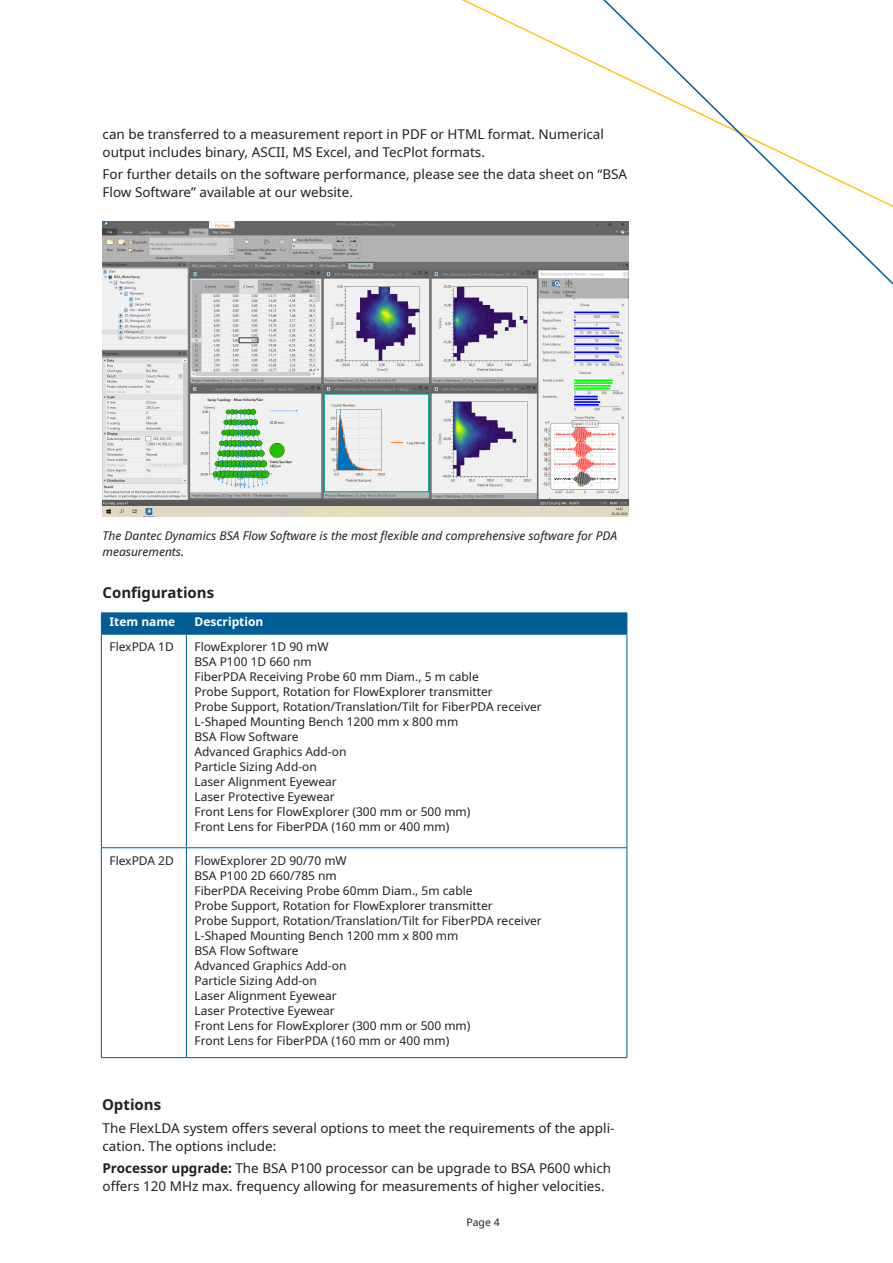
<style>
.page{position:relative;width:893px;height:1263px;background:#fff}
.page>*{position:absolute;margin:0;border:0;box-sizing:border-box;transform-origin:0 0}
.t1{font:700 15px "Noto Sans";color:#231f20}
.t2{font:13.5px/18px "Noto Sans";color:#231f20}
.t3{font:12px "Noto Sans";color:#231f20}
.t4{font:italic 12px/16.5px "Noto Sans";color:#231f20}
.t5{font:700 12px "Noto Sans";color:#fff}
.t6{font:10.5px "Noto Sans";color:#231f20}
.s1{font-weight:700}
</style>
<div class="page">
<svg style="left:534px;top:0;width:359px;height:368px"></svg>
<hr style="left:186px;top:634px;width:1px;height:213px;background:#005d95">
<hr style="left:101px;top:847px;width:85px;height:1px;background:#005d95">
<hr style="left:186px;top:847px;width:441px;height:1px;background:#005d95">
<hr style="left:186px;top:848px;width:1px;height:209px;background:#005d95">
<hr style="left:101px;top:634px;width:85px;height:1px;background:#005d95">
<hr style="left:186px;top:634px;width:441px;height:1px;background:#005d95">
<hr style="left:101px;top:612px;width:85px;height:1px;background:#005d95">
<hr style="left:186px;top:612px;width:441px;height:1px;background:#005d95">
<div style="left:101px;top:613px;width:526px;height:21px;background:#005e96"></div>
<hr style="left:101px;top:634px;width:1px;height:213px;background:#005d95">
<hr style="left:626px;top:634px;width:1px;height:213px;background:#005d95">
<hr style="left:101px;top:848px;width:1px;height:209px;background:#005d95">
<hr style="left:626px;top:848px;width:1px;height:209px;background:#005d95">
<hr style="left:101px;top:1057px;width:85px;height:1px;background:#005d95">
<hr style="left:186px;top:1057px;width:441px;height:1px;background:#005d95">
<img style="left:103px;top:221px;width:525px;height:296px">
<p class="t2" style="left:103px;top:126px;width:503px">can be transferred to a measurement report in PDF or HTML format. Numerical output includes binary, ASCII, MS Excel, and TecPlot formats.</p>
<p class="t2" style="left:103px;top:166px;width:526px">For further details on the software performance, please see the data sheet on “BSA<br>Flow Software” available at our website.</p>
<p class="t4" style="left:103px;top:527px;width:516px">The Dantec Dynamics BSA Flow Software is the most flexible and comprehensive software for PDA measurements.</p>
<p class="t1" style="left:103px;top:582px;width:113px">Configurations</p>
<p class="t5" style="left:109px;top:613px;width:67px">Item name</p>
<p class="t5" style="left:194px;top:613px;width:70px">Description</p>
<p class="t3" style="left:109px;top:638px;width:66px">FlexPDA 1D</p>
<p class="t3" style="left:194px;top:638px;width:136px">FlowExplorer 1D 90 mW</p>
<p class="t3" style="left:194px;top:653px;width:119px">BSA P100 1D 660 nm</p>
<p class="t3" style="left:194px;top:668px;width:286px">FiberPDA Receiving Probe 60 mm Diam., 5 m cable</p>
<p class="t3" style="left:194px;top:683px;width:300px">Probe Support, Rotation for FlowExplorer transmitter</p>
<p class="t3" style="left:194px;top:698px;width:349px">Probe Support, Rotation/Translation/Tilt for FiberPDA receiver</p>
<p class="t3" style="left:194px;top:713px;width:265px">L-Shaped Mounting Bench 1200 mm x 800 mm</p>
<p class="t3" style="left:194px;top:728px;width:106px">BSA Flow Software</p>
<p class="t3" style="left:194px;top:743px;width:153px">Advanced Graphics Add-on</p>
<p class="t3" style="left:194px;top:758px;width:124px">Particle Sizing Add-on</p>
<p class="t3" style="left:194px;top:773px;width:144px">Laser Alignment Eyewear</p>
<p class="t3" style="left:194px;top:788px;width:142px">Laser Protective Eyewear</p>
<p class="t3" style="left:194px;top:803px;width:277px">Front Lens for FlowExplorer (300 mm or 500 mm)</p>
<p class="t3" style="left:194px;top:818px;width:256px">Front Lens for FiberPDA (160 mm or 400 mm)</p>
<p class="t3" style="left:109px;top:852px;width:66px">FlexPDA 2D</p>
<p class="t3" style="left:194px;top:852px;width:154px">FlowExplorer 2D 90/70 mW</p>
<p class="t3" style="left:194px;top:867px;width:144px">BSA P100 2D 660/785 nm</p>
<p class="t3" style="left:194px;top:882px;width:280px">FiberPDA Receiving Probe 60mm Diam., 5m cable</p>
<p class="t3" style="left:194px;top:897px;width:300px">Probe Support, Rotation for FlowExplorer transmitter</p>
<p class="t3" style="left:194px;top:912px;width:349px">Probe Support, Rotation/Translation/Tilt for FiberPDA receiver</p>
<p class="t3" style="left:194px;top:927px;width:265px">L-Shaped Mounting Bench 1200 mm x 800 mm</p>
<p class="t3" style="left:194px;top:942px;width:106px">BSA Flow Software</p>
<p class="t3" style="left:194px;top:957px;width:153px">Advanced Graphics Add-on</p>
<p class="t3" style="left:194px;top:972px;width:124px">Particle Sizing Add-on</p>
<p class="t3" style="left:194px;top:987px;width:144px">Laser Alignment Eyewear</p>
<p class="t3" style="left:194px;top:1002px;width:142px">Laser Protective Eyewear</p>
<p class="t3" style="left:194px;top:1017px;width:277px">Front Lens for FlowExplorer (300 mm or 500 mm)</p>
<p class="t3" style="left:194px;top:1032px;width:256px">Front Lens for FiberPDA (160 mm or 400 mm)</p>
<p class="t1" style="left:102px;top:1094px;width:61px">Options</p>
<p class="t2" style="left:103px;top:1119px;width:513px">The FlexLDA system offers several options to meet the requirements of the appli&shy;cation. The options include:</p>
<p class="t2" style="left:103px;top:1159px;width:510px"><span class="s1">Processor upgrade:</span> The BSA P100 processor can be upgrade to BSA P600 which offers 120 MHz max. frequency allowing for measurements of higher velocities.</p>
<p class="t6" style="left:466px;top:1215px;width:35px">Page 4</p>
</div>
